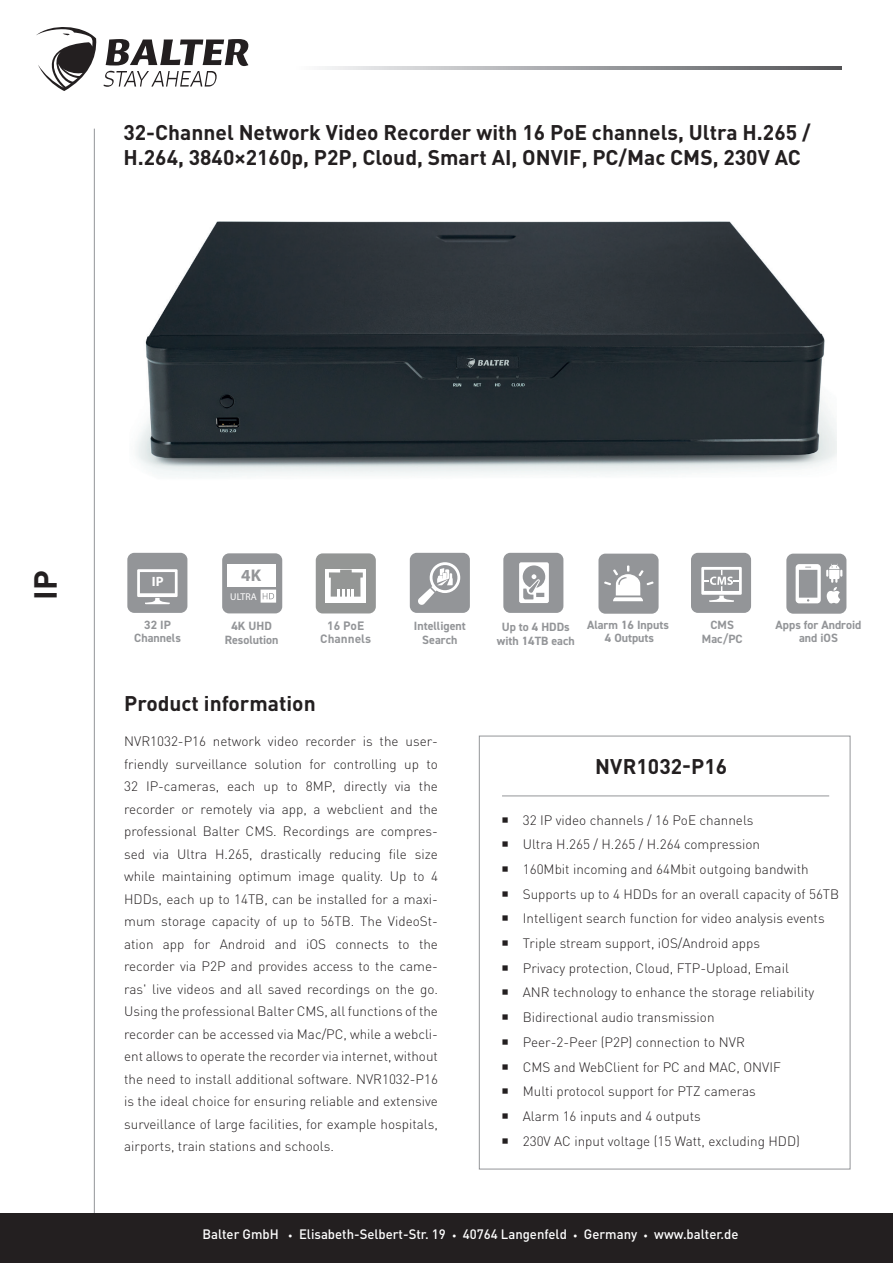
<style>
.page{position:relative;width:893px;height:1263px;background:#fff}
.page>*{position:absolute;margin:0;border:0;box-sizing:border-box;transform-origin:0 0}
.t1{font:700 31.5px "DIN Pro";color:#231f20}
.t2{font:700 21px/25.2px "DIN Pro";color:#231f20}
.t3{font:700 16.95px "Myriad Pro";color:#939598}
.t4{font:300 13.5px/22.5px "DIN Pro";color:#231f20;text-align:justify}
.t5{font:500 13.5px "DIN Pro";color:#fff}
.t6{font:700 13.5px "Myriad Pro";color:#fff}
.t7{font:700 12px/13.5px "DIN2014";color:#939598;text-align:center}
.t8{font:700 12px/13.5px "DIN Pro";color:#939598;text-align:center}
.t9{font:9.9px "Myriad Pro";color:#fff}
.s1{font-size:9px}
</style>
<div class="page">
<hr style="left:94px;top:129px;width:1px;height:1105px;background:#939598">
<svg style="left:322px;top:67px;width:519px;height:3px;background:#a1a3a5"></svg>
<div style="left:0;top:1213px;width:893px;height:50px;background:#231f20"></div>
<svg style="left:104px;top:39px;width:144px;height:48px"></svg>
<svg style="left:36px;top:27px;width:61px;height:64px"></svg>
<hr style="left:502px;top:795px;width:327px;height:1px;background:#939598">
<div style="left:786px;top:554px;width:60px;height:60px;background:#939598;border-radius:7px"></div>
<svg style="left:796px;top:564px;width:46px;height:40px"></svg>
<div style="left:691px;top:553px;width:60px;height:60px;background:#939598;border-radius:7px"></div>
<svg style="left:701px;top:567px;width:41px;height:35px"></svg>
<div style="left:598px;top:554px;width:61px;height:60px;background:#939598;border-radius:7px"></div>
<svg style="left:604px;top:565px;width:50px;height:36px"></svg>
<div style="left:503px;top:553px;width:60px;height:60px;background:#939598;border-radius:7px"></div>
<svg style="left:519px;top:562px;width:30px;height:41px"></svg>
<div style="left:410px;top:553px;width:60px;height:60px;background:#939598;border-radius:7px"></div>
<svg style="left:418px;top:562px;width:42px;height:43px"></svg>
<div style="left:222px;top:553px;width:60px;height:60px;background:#939598;border-radius:7px"></div>
<div style="left:227px;top:564px;width:48px;height:23px;background:#fff"></div>
<svg style="left:261px;top:590px;width:15px;height:13px"></svg>
<img style="left:136px;top:221px;width:700px;height:256px">
<div style="left:127px;top:553px;width:60px;height:60px;background:#939598;border-radius:7px"></div>
<svg style="left:137px;top:569px;width:41px;height:35px"></svg>
<div style="left:316px;top:553px;width:60px;height:60px;background:#949695;border-radius:7px"></div>
<div style="left:325px;top:569px;width:41px;height:34px;background:#fff"></div>
<svg style="left:329px;top:570px;width:34px;height:27px"></svg>
<h2 class="t2" style="left:124px;top:119px;width:688px">32-Channel Network Video Recorder with 16 PoE channels, Ultra H.265 /<br>H.264, 3840×2160p, P2P, Cloud, Smart AI, ONVIF, PC/Mac CMS, 230V AC</h2>
<h1 class="t1" style="left:24px;top:600px;width:31px;rotate:-90deg">IP</h1>
<p class="t6" style="left:152px;top:573px;width:13px">IP</p>
<p class="t3" style="left:241px;top:564px;width:21px">4K</p>
<p class="t9" style="left:230px;top:590px;width:28px">ULTRA</p>
<p class="t7" style="left:134px;top:618px;width:48px">32 IP<br>Channels</p>
<p class="t7" style="left:497px;top:620px;width:79px">Up to 4 HDDs with 14TB each</p>
<p class="t8" style="left:320px;top:618px;width:52px">16 PoE<br>Channels</p>
<p class="t7" style="left:414px;top:619px;width:53px">Intelligent<br>Search</p>
<p class="t7" style="left:225px;top:619px;width:55px">4K UHD<br>Resolution</p>
<p class="t7" style="left:587px;top:618px;width:83px">Alarm 16 Inputs<br>4 Outputs</p>
<p class="t7" style="left:702px;top:618px;width:42px">CMS<br>Mac/PC</p>
<h2 class="t2" style="left:124px;top:690px;width:193px">Product information</h2>
<p class="t7" style="left:776px;top:617px;width:87px">Apps for Android and iOS</p>
<p class="t4" style="left:124px;top:729px;width:315px">NVR1032-P16 network video recorder is the user&shy;friendly surveillance solution for controlling up to 32 IP-cameras, each up to 8MP, directly via the recorder or remotely via app, a webclient and the professional Balter CMS. Recordings are compres&shy;sed via Ultra H.265, drastically reducing file size while maintaining optimum image quality. Up to 4<br>HDDs, each up to 14TB, can be installed for a maxi&shy;mum storage capacity of up to 56TB. The VideoSt&shy;ation app for Android and iOS connects to the recorder via P2P and provides access to the came&shy;ras' live videos and all saved recordings on the go.<br>Using the professional Balter CMS, all functions of the recorder can be accessed via Mac/PC, while a webcli&shy;ent allows to operate the recorder via internet, without the need to install additional software. NVR1032-P16 is the ideal choice for ensuring reliable and extensive surveillance of large facilities, for example hospitals, airports, train stations and schools.</p>
<h2 class="t2" style="left:595px;top:753px;width:134px">NVR1032-P16</h2>
<p class="t4" style="left:523px;top:807px;width:318px;line-height:24.8px;text-align:left">32 IP video channels / 16 PoE channels<br>Ultra H.265 / H.265 / H.264 compression<br>160Mbit incoming and 64Mbit outgoing bandwith Supports up to 4 HDDs for an overall capacity of 56TB Intelligent search function for video analysis events Triple stream support, iOS/Android apps<br>Privacy protection, Cloud, FTP-Upload, Email<br>ANR technology to enhance the storage reliability Bidirectional audio transmission<br>Peer-2-Peer (P2P) connection to NVR<br>CMS and WebClient for PC and MAC, ONVIF<br>Multi protocol support for PTZ cameras<br>Alarm 16 inputs and 4 outputs<br>230V AC input voltage (15 Watt, excluding HDD)</p>
<p class="t5" style="left:202px;top:1225px;width:537px">Balter GmbH <span class="s1">•</span> Elisabeth-Selbert-Str. 19 <span class="s1">•</span> 40764 Langenfeld <span class="s1">•</span> Germany <span class="s1">•</span> www.balter.de</p>
</div>
